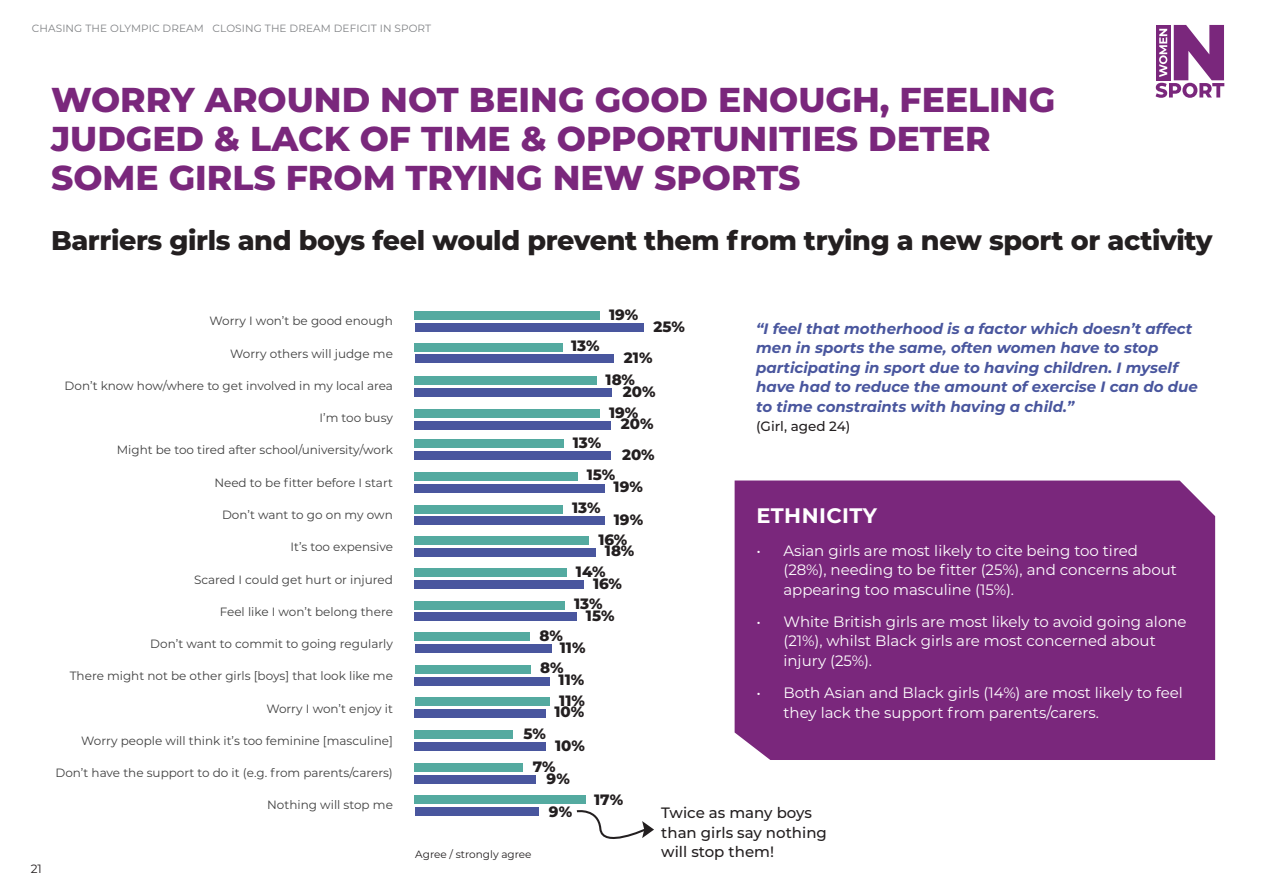
<style>
.page{position:relative;width:1263px;height:893px;background:#fff}
.page>*{position:absolute;margin:0;border:0;box-sizing:border-box;transform-origin:0 0}
.heading_1{font:800 34.5px/39px "Montserrat";color:#7a277c}
.heading_2{font:800 27px "Montserrat";letter-spacing:-.015em;color:#231f20}
.t1{font:700 21px "Montserrat";letter-spacing:.02em;color:#fff}
.t2{font:15px/19.5px "Montserrat";color:#fff}
.t3{font:italic 700 15px/19.5px "Montserrat";color:#49569e}
.t4{font:800 15px "Montserrat";color:#231f20}
.t5{font:500 15px/19.5px "Montserrat";color:#231f20}
.t6{font:500 13.5px "Montserrat";color:#231f20}
.t7{font:12px "Montserrat";color:#404040}
.t8{font:12px "Montserrat";color:#231f20}
.t9{font:10.5px "Montserrat";letter-spacing:.01em;color:#808285}
.t10{font:10.5px "Montserrat";color:#231f20}
</style>
<div class="page">
<svg style="left:1155px;top:25px;width:69px;height:73px"></svg>
<div style="left:735px;top:480px;width:480px;height:280px;background:#7a277c"></div>
<div style="left:415px;top:323px;width:228px;height:9px;background:#49569e"></div>
<div style="left:415px;top:312px;width:185px;height:8px;background:#54aaa0"></div>
<div style="left:415px;top:355px;width:198px;height:8px;background:#49569e"></div>
<div style="left:415px;top:343px;width:148px;height:8px;background:#54aaa0"></div>
<div style="left:415px;top:388px;width:197px;height:8px;background:#49569e"></div>
<div style="left:415px;top:376px;width:182px;height:9px;background:#54aaa0"></div>
<div style="left:415px;top:421px;width:196px;height:8px;background:#49569e"></div>
<div style="left:415px;top:409px;width:185px;height:9px;background:#54aaa0"></div>
<div style="left:415px;top:451px;width:196px;height:9px;background:#49569e"></div>
<div style="left:415px;top:439px;width:149px;height:9px;background:#54aaa0"></div>
<div style="left:415px;top:484px;width:190px;height:8px;background:#49569e"></div>
<div style="left:415px;top:472px;width:163px;height:8px;background:#54aaa0"></div>
<div style="left:415px;top:517px;width:190px;height:8px;background:#49569e"></div>
<div style="left:415px;top:505px;width:148px;height:8px;background:#54aaa0"></div>
<div style="left:415px;top:548px;width:181px;height:8px;background:#49569e"></div>
<div style="left:415px;top:536px;width:174px;height:9px;background:#54aaa0"></div>
<div style="left:415px;top:580px;width:169px;height:8px;background:#49569e"></div>
<div style="left:415px;top:568px;width:152px;height:9px;background:#54aaa0"></div>
<div style="left:415px;top:612px;width:162px;height:9px;background:#49569e"></div>
<div style="left:415px;top:601px;width:150px;height:8px;background:#54aaa0"></div>
<div style="left:415px;top:644px;width:136px;height:9px;background:#49569e"></div>
<div style="left:415px;top:632px;width:115px;height:9px;background:#54aaa0"></div>
<div style="left:415px;top:677px;width:135px;height:8px;background:#49569e"></div>
<div style="left:415px;top:665px;width:115px;height:9px;background:#54aaa0"></div>
<div style="left:415px;top:709px;width:131px;height:9px;background:#49569e"></div>
<div style="left:415px;top:697px;width:134px;height:9px;background:#54aaa0"></div>
<div style="left:415px;top:742px;width:131px;height:8px;background:#49569e"></div>
<div style="left:415px;top:730px;width:98px;height:9px;background:#54aaa0"></div>
<div style="left:415px;top:807px;width:123px;height:9px;background:#49569e"></div>
<div style="left:415px;top:796px;width:171px;height:8px;background:#54aaa0"></div>
<div style="left:415px;top:775px;width:121px;height:9px;background:#49569e"></div>
<div style="left:415px;top:763px;width:108px;height:9px;background:#54aaa0"></div>
<svg style="left:576px;top:810px;width:78px;height:29px"></svg>
<p class="t9" style="left:32px;top:22px;width:401px">CHASING THE OLYMPIC DREAM CLOSING THE DREAM DEFICIT IN SPORT</p>
<p class="heading_1" style="left:51px;top:78px;width:1006px">WORRY AROUND NOT BEING GOOD ENOUGH, FEELING<br>JUDGED &amp; LACK OF TIME &amp; OPPORTUNITIES DETER<br>SOME GIRLS FROM TRYING NEW SPORTS</p>
<p class="heading_2" style="left:51px;top:221px;width:1163px">Barriers girls and boys feel would prevent them from trying a new sport or activity</p>
<p class="t7" style="left:210px;top:313px;width:185px">Worry I won’t be good enough</p>
<p class="t7" style="left:230px;top:345px;width:164px">Worry others will judge me</p>
<p class="t7" style="left:65px;top:377px;width:330px">Don’t know how/where to get involved in my local area</p>
<p class="t7" style="left:320px;top:410px;width:75px">I’m too busy</p>
<p class="t7" style="left:117px;top:442px;width:278px">Might be too tired after school/university/work</p>
<p class="t7" style="left:214px;top:474px;width:180px">Need to be fitter before I start</p>
<p class="t7" style="left:222px;top:506px;width:172px">Don’t want to go on my own</p>
<p class="t7" style="left:291px;top:539px;width:104px">It’s too expensive</p>
<p class="t7" style="left:194px;top:571px;width:200px">Scared I could get hurt or injured</p>
<p class="t7" style="left:220px;top:603px;width:175px">Feel like I won’t belong there</p>
<p class="t7" style="left:150px;top:635px;width:244px">Don’t want to commit to going regularly</p>
<p class="t7" style="left:70px;top:668px;width:325px">There might not be other girls [boys] that look like me</p>
<p class="t7" style="left:266px;top:700px;width:128px">Worry I won’t enjoy it</p>
<p class="t7" style="left:81px;top:732px;width:313px">Worry people will think it’s too feminine [masculine]</p>
<p class="t7" style="left:55px;top:764px;width:339px">Don’t have the support to do it (e.g. from parents/carers)</p>
<p class="t7" style="left:267px;top:797px;width:127px">Nothing will stop me</p>
<p class="t8" style="left:31px;top:860px;width:13px">21</p>
<p class="t4" style="left:571px;top:335px;width:30px">13%</p>
<p class="t4" style="left:609px;top:304px;width:31px">19%</p>
<p class="t4" style="left:653px;top:315px;width:33px">25%</p>
<p class="t4" style="left:624px;top:346px;width:30px">21%</p>
<p class="t4" style="left:606px;top:368px;width:31px">18%</p>
<p class="t4" style="left:609px;top:401px;width:31px">19%</p>
<p class="t4" style="left:623px;top:381px;width:34px">20%</p>
<p class="t4" style="left:621px;top:413px;width:34px">20%</p>
<p class="t4" style="left:573px;top:431px;width:30px">13%</p>
<p class="t4" style="left:622px;top:443px;width:34px">20%</p>
<p class="t4" style="left:587px;top:464px;width:30px">15%</p>
<p class="t4" style="left:614px;top:475px;width:31px">19%</p>
<p class="t4" style="left:572px;top:497px;width:30px">13%</p>
<p class="t4" style="left:598px;top:528px;width:30px">16%</p>
<p class="t4" style="left:576px;top:560px;width:31px">14%</p>
<p class="t4" style="left:574px;top:592px;width:30px">13%</p>
<p class="t4" style="left:614px;top:509px;width:31px">19%</p>
<p class="t4" style="left:605px;top:540px;width:31px">18%</p>
<p class="t4" style="left:593px;top:572px;width:30px">16%</p>
<p class="t4" style="left:586px;top:604px;width:30px">15%</p>
<p class="t4" style="left:539px;top:625px;width:25px">8%</p>
<p class="t4" style="left:540px;top:657px;width:25px">8%</p>
<p class="t4" style="left:554px;top:701px;width:31px">10%</p>
<p class="t4" style="left:555px;top:734px;width:31px">10%</p>
<p class="t4" style="left:560px;top:637px;width:27px">11%</p>
<p class="t4" style="left:559px;top:669px;width:27px">11%</p>
<p class="t4" style="left:559px;top:690px;width:27px">11%</p>
<p class="t4" style="left:523px;top:723px;width:24px">5%</p>
<p class="t4" style="left:533px;top:756px;width:25px">7%</p>
<p class="t4" style="left:547px;top:767px;width:25px">9%</p>
<p class="t3" style="left:756px;top:318px;width:443px">“I feel that motherhood is a factor which doesn’t affect men in sports the same, often women have to stop participating in sport due to having children. I myself have had to reduce the amount of exercise I can do due to time constraints with having a child.”</p>
<p class="t6" style="left:756px;top:417px;width:96px">(Girl, aged 24)</p>
<p class="t1" style="left:756px;top:501px;width:122px">ETHNICITY</p>
<p class="t2" style="left:783px;top:540px;width:395px;text-indent:-27px">• Asian girls are most likely to cite being too tired (28%), needing to be fitter (25%), and concerns about appearing too masculine (15%).</p>
<p class="t2" style="left:783px;top:611px;width:405px;text-indent:-27px">• White British girls are most likely to avoid going alone (21%), whilst Black girls are most concerned about injury (25%).</p>
<p class="t2" style="left:783px;top:682px;width:401px;text-indent:-27px">• Both Asian and Black girls (14%) are most likely to feel they lack the support from parents/carers.</p>
<p class="t4" style="left:549px;top:800px;width:25px">9%</p>
<p class="t4" style="left:594px;top:788px;width:31px">17%</p>
<p class="t5" style="left:661px;top:803px;width:167px">Twice as many boys than girls say nothing</p>
<p class="t10" style="left:415px;top:847px;width:118px">Agree / strongly agree</p>
<p class="t5" style="left:661px;top:842px;width:114px">will stop them!</p>
</div>
